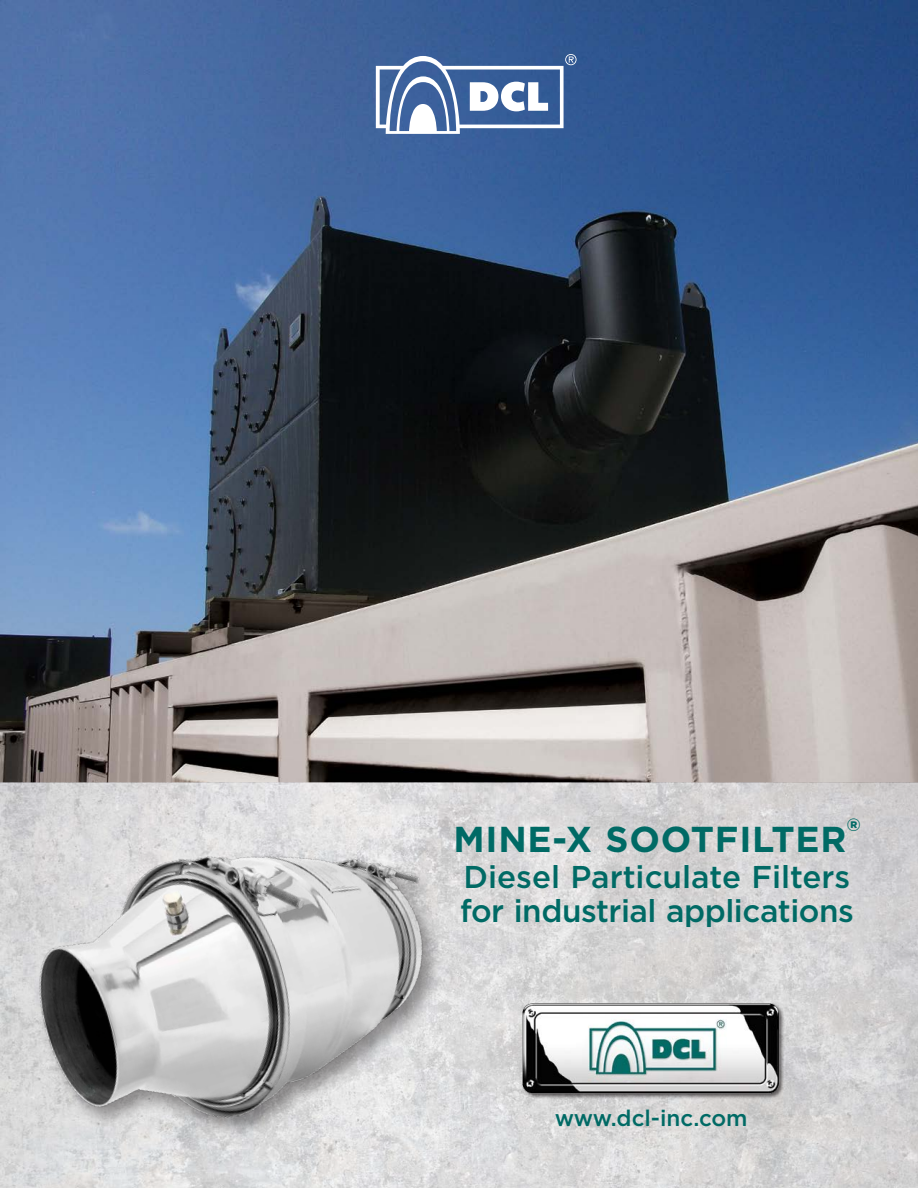
<style>
.page{position:relative;width:918px;height:1188px;background:#fff}
.page>*{position:absolute;margin:0;border:0;box-sizing:border-box;transform-origin:0 0}
.t1{font:700 36px "Gotham";letter-spacing:.02em;color:#006a65}
.t2{font:500 31.5px/34.5px "Gotham";letter-spacing:-.015em;color:#006a65}
.t3{font:500 22.5px "Gotham";color:#006a65}
</style>
<div class="page">
<img style="left:0;top:0;width:918px;height:1px">
<img style="left:0;top:1px;width:918px;height:1187px">
<img style="left:540px;top:992px;width:253px;height:116px">
<img style="left:0;top:744px;width:540px;height:444px">
<svg style="left:376px;top:54px;width:201px;height:80px"></svg>
<p class="t1" style="left:454px;top:815px;width:408px">MINE-X SOOTFILTER®</p>
<p class="t2" style="left:460px;top:859px;width:395px">Diesel Particulate Filters for industrial applications</p>
<p class="t3" style="left:555px;top:1104px;width:194px">www.dcl-inc.com</p>
</div>
